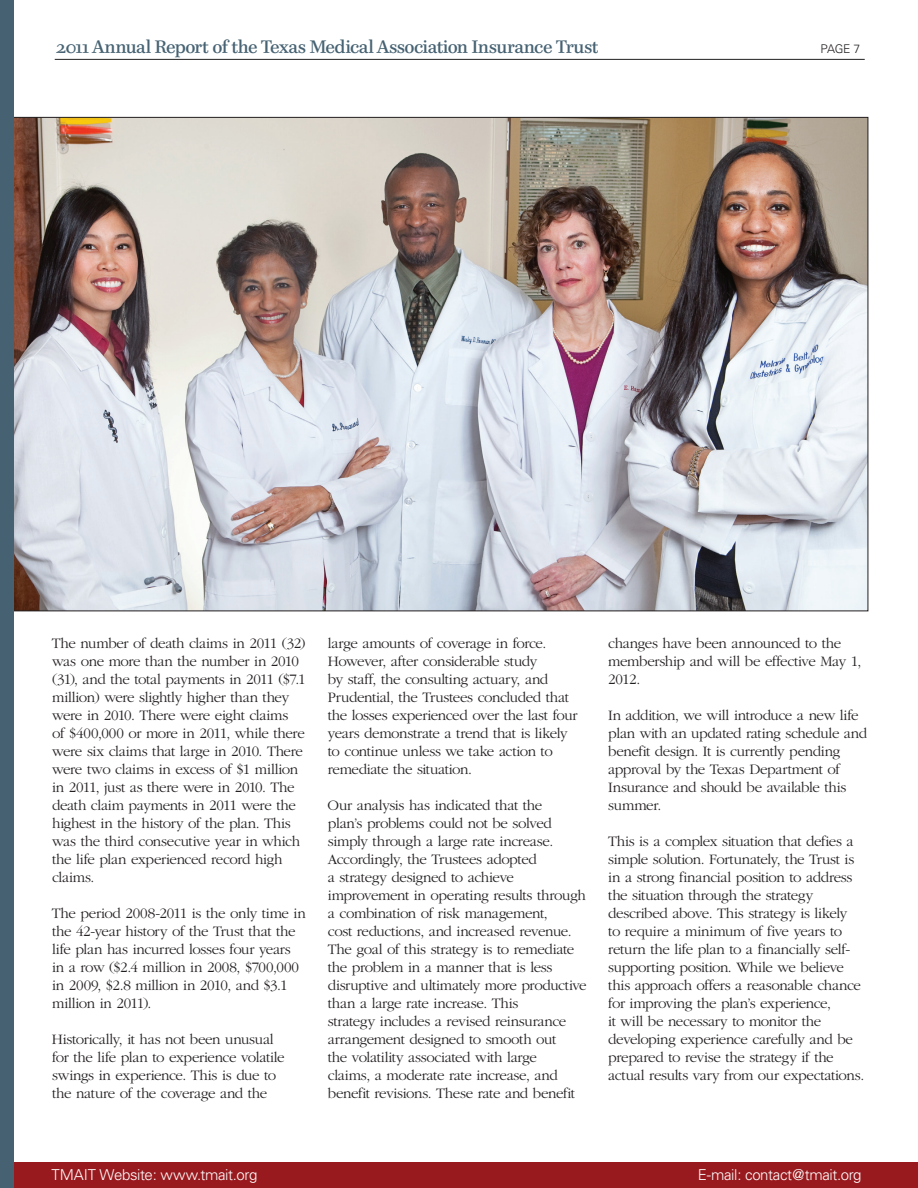
<style>
.page{position:relative;width:918px;height:1188px;background:#fff}
.page>*{position:absolute;margin:0;border:0;box-sizing:border-box;transform-origin:0 0}
.t1{font:18px "Paperback 12";letter-spacing:-.025em;color:#466272}
.t2{font:300 15px/18px "Garamond";letter-spacing:-.025em;color:#231f20}
.t3{font:300 15px "Univers";letter-spacing:-.025em;color:#fff}
.t4{font:300 12px "Univers";color:#231f20}
</style>
<div class="page">
<img style="left:13px;top:117px;width:855px;height:494px">
<div style="left:0;top:1162px;width:918px;height:26px;background:#991a1e"></div>
<hr style="left:55px;top:59px;width:810px;height:1px;background:#231f20">
<div style="left:0;top:0;width:13px;height:1188px;background:#466272"></div>
<p class="t1" style="left:56px;top:36px;width:544px">2011 Annual Report of the Texas Medical Association Insurance Trust</p>
<p class="t4" style="left:820px;top:42px;width:41px">page 7</p>
<p class="t2" style="left:52px;top:635px;width:255px">The number of death claims in 2011 (32) was one more than the number in 2010 (31), and the total payments in 2011 ($7.1 million) were slightly higher than they were in 2010. There were eight claims<br>of $400,000 or more in 2011, while there were six claims that large in 2010. There were two claims in excess of $1 million in 2011, just as there were in 2010. The death claim payments in 2011 were the highest in the history of the plan. This was the third consecutive year in which the life plan experienced record high claims.</p>
<p class="t2" style="left:52px;top:905px;width:255px">The period 2008-2011 is the only time in the 42-year history of the Trust that the life plan has incurred losses four years in a row ($2.4 million in 2008, $700,000 in 2009, $2.8 million in 2010, and $3.1 million in 2011).</p>
<p class="t2" style="left:52px;top:1031px;width:234px">Historically, it has not been unusual for the life plan to experience volatile swings in experience. This is due to the nature of the coverage and the</p>
<p class="t2" style="left:328px;top:635px;width:251px">large amounts of coverage in force.<br>However, after considerable study<br>by staff, the consulting actuary, and Prudential, the Trustees concluded that the losses experienced over the last four years demonstrate a trend that is likely to continue unless we take action to remediate the situation.</p>
<p class="t2" style="left:328px;top:797px;width:261px">Our analysis has indicated that the<br>plan’s problems could not be solved simply through a large rate increase.<br>Accordingly, the Trustees adopted<br>a strategy designed to achieve improvement in operating results through a combination of risk management,<br>cost reductions, and increased revenue.<br>The goal of this strategy is to remediate the problem in a manner that is less disruptive and ultimately more productive than a large rate increase. This<br>strategy includes a revised reinsurance arrangement designed to smooth out<br>the volatility associated with large<br>claims, a moderate rate increase, and benefit revisions. These rate and benefit</p>
<p class="t2" style="left:608px;top:635px;width:255px">changes have been announced to the membership and will be effective May 1,<br>2012.</p>
<p class="t2" style="left:608px;top:707px;width:261px">In addition, we will introduce a new life plan with an updated rating schedule and benefit design. It is currently pending approval by the Texas Department of Insurance and should be available this summer.</p>
<p class="t2" style="left:608px;top:833px;width:258px">This is a complex situation that defies a simple solution. Fortunately, the Trust is in a strong financial position to address the situation through the strategy described above. This strategy is likely<br>to require a minimum of five years to return the life plan to a financially self&shy;supporting position. While we believe this approach offers a reasonable chance for improving the plan’s experience,<br>it will be necessary to monitor the developing experience carefully and be prepared to revise the strategy if the actual results vary from our expectations.</p>
<p class="t3" style="left:52px;top:1165px;width:207px">TMAIT Website: www.tmait.org</p>
<p class="t3" style="left:698px;top:1165px;width:165px">E-mail: contact@tmait.org</p>
</div>
